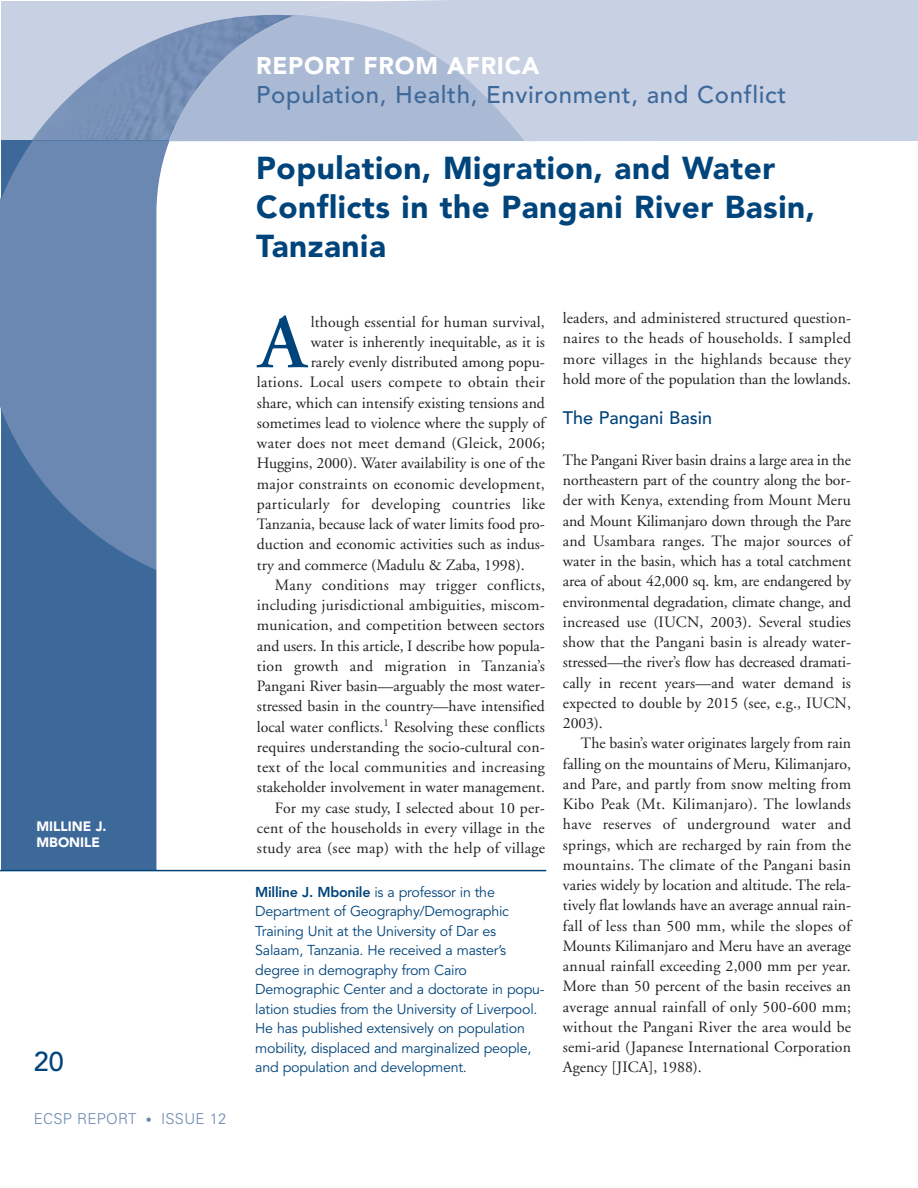
<style>
.page{position:relative;width:918px;height:1188px;background:#fff}
.page>*{position:absolute;margin:0;border:0;box-sizing:border-box;transform-origin:0 0}
.t1{font:600 76.8px "Adobe Garamond";color:#00447c}
.t2{font:900 31.5px/39px "Avenir";letter-spacing:.02em;color:#00447c}
.t3{font:500 27px "Avenir";color:#00447c}
.t4{font:500 24px "Avenir";letter-spacing:.03em;color:#3d699a}
.t5{font:900 24px "Avenir";letter-spacing:.03em;color:#fff}
.t6{font:500 18px "Avenir";color:#00447c}
.t7{font:15.75px/20.2px "Adobe Garamond";letter-spacing:.005em;color:#231f20;text-align:justify}
.t8{font:300 15px "Univers";letter-spacing:.015em;color:#6a88b2}
.t9{font:14.25px/19.5px "Avenir";letter-spacing:-.015em;color:#00447c}
.t10{font:900 13.5px/16.5px "Avenir";color:#fff}
.s1{font-size:12px}
.s2{font-weight:800}
</style>
<div class="page">
<img style="left:1px;top:1px;width:145px;height:139px">
<div style="left:1px;top:140px;width:176px;height:731px;background:#3d699a"></div>
<svg style="left:0;top:140px;width:146px;height:425px;fill:#6a88b2"></svg>
<svg style="left:146px;top:1px;width:401px;height:871px"></svg>
<div style="left:169px;top:0;width:749px;height:141px;background:#c8d0e3"></div>
<svg style="left:170px;top:15px;width:354px;height:126px;background:#aab9d3"></svg>
<hr style="left:0;top:870px;width:546px;height:1px;background:#00447c">
<p class="t10" style="left:37px;top:819px;width:71px">MILLINE J.<br>MBONILE</p>
<h3 class="t3" style="left:34px;top:1051px;width:32px">20</h3>
<p class="t8" style="left:34px;top:1113px;width:194px">ECSP REPORT <span class="s1">•</span> ISSUE 12</p>
<h3 class="t5" style="left:256px;top:56px;width:285px">REPORT FROM AFRICA</h3>
<h3 class="t4" style="left:256px;top:84px;width:532px">Population, Health, Environment, and Conflict</h3>
<h2 class="t2" style="left:256px;top:151px;width:560px">Population, Migration, and Water<br>Conflicts in the Pangani River Basin,<br>Tanzania</h2>
<h1 class="t1" style="left:259px;top:312px;width:50px">A</h1>
<p class="t7" style="left:311px;top:313px;width:236px">lthough essential for human survival,</p>
<p class="t7" style="left:311px;top:333px;width:236px">water is inherently inequitable, as it is</p>
<p class="t7" style="left:311px;top:353px;width:236px">rarely evenly distributed among popu-</p>
<p class="t7" style="left:257px;top:374px;width:290px">lations. Local users compete to obtain their</p>
<p class="t7" style="left:257px;top:394px;width:290px">share, which can intensify existing tensions and</p>
<p class="t7" style="left:257px;top:414px;width:290px">sometimes lead to violence where the supply of</p>
<p class="t7" style="left:257px;top:434px;width:290px">water does not meet demand (Gleick, 2006;</p>
<p class="t7" style="left:257px;top:455px;width:290px">Huggins, 2000). Water availability is one of the</p>
<p class="t7" style="left:257px;top:475px;width:289px">major constraints on economic development,</p>
<p class="t7" style="left:257px;top:495px;width:290px">particularly for developing countries like</p>
<p class="t7" style="left:257px;top:515px;width:290px">Tanzania, because lack of water limits food pro-</p>
<p class="t7" style="left:257px;top:536px;width:290px">duction and economic activities such as indus-</p>
<p class="t7" style="left:257px;top:556px;width:269px">try and commerce (Madulu &amp; Zaba, 1998).</p>
<p class="t7" style="left:275px;top:576px;width:272px">Many conditions may trigger conflicts,</p>
<p class="t7" style="left:257px;top:596px;width:289px">including jurisdictional ambiguities, miscom-</p>
<p class="t7" style="left:257px;top:617px;width:289px">munication, and competition between sectors</p>
<p class="t7" style="left:257px;top:637px;width:290px">and users. In this article, I describe how popula-</p>
<p class="t7" style="left:257px;top:657px;width:290px">tion growth and migration in Tanzania’s</p>
<p class="t7" style="left:257px;top:677px;width:290px">Pangani River basin—arguably the most water-</p>
<p class="t7" style="left:257px;top:698px;width:289px">stressed basin in the country—have intensified</p>
<p class="t7" style="left:257px;top:718px;width:289px">local water conflicts.<sup>1</sup> Resolving these conflicts</p>
<p class="t7" style="left:257px;top:738px;width:289px">requires understanding the socio-cultural con-</p>
<p class="t7" style="left:257px;top:758px;width:290px">text of the local communities and increasing</p>
<p class="t7" style="left:257px;top:779px;width:289px">stakeholder involvement in water management.</p>
<p class="t7" style="left:275px;top:799px;width:271px">For my case study, I selected about 10 per-</p>
<p class="t7" style="left:257px;top:819px;width:289px">cent of the households in every village in the</p>
<p class="t7" style="left:257px;top:839px;width:290px">study area (see map) with the help of village</p>
<p class="t9" style="left:255px;top:883px;width:291px"><span class="s2">Milline J. Mbonile</span> is a professor in the Department of Geography/Demographic Training Unit at the University of Dar es Salaam, Tanzania. He received a master’s degree in demography from Cairo Demographic Center and a doctorate in popu&shy;lation studies from the University of Liverpool.<br>He has published extensively on population mobility, displaced and marginalized people, and population and development.</p>
<p class="t7" style="left:563px;top:310px;width:290px">leaders, and administered structured question&shy;naires to the heads of households. I sampled more villages in the highlands because they hold more of the population than the lowlands.</p>
<p class="t6" style="left:563px;top:411px;width:151px">The Pangani Basin</p>
<p class="t7" style="left:563px;top:451px;width:290px">The Pangani River basin drains a large area in the northeastern part of the country along the bor&shy;der with Kenya, extending from Mount Meru and Mount Kilimanjaro down through the Pare and Usambara ranges. The major sources of water in the basin, which has a total catchment area of about 42,000 sq. km, are endangered by environmental degradation, climate change, and increased use (IUCN, 2003). Several studies show that the Pangani basin is already water&shy;stressed—the river’s flow has decreased dramati&shy;cally in recent years—and water demand is expected to double by 2015 (see, e.g., IUCN, 2003).</p>
<p class="t7" style="left:563px;top:735px;width:290px;text-indent:18px">The basin’s water originates largely from rain falling on the mountains of Meru, Kilimanjaro, and Pare, and partly from snow melting from Kibo Peak (Mt. Kilimanjaro). The lowlands have reserves of underground water and springs, which are recharged by rain from the mountains. The climate of the Pangani basin varies widely by location and altitude. The rela&shy;tively flat lowlands have an average annual rain&shy;fall of less than 500 mm, while the slopes of Mounts Kilimanjaro and Meru have an average annual rainfall exceeding 2,000 mm per year.<br>More than 50 percent of the basin receives an average annual rainfall of only 500-600 mm; without the Pangani River the area would be semi-arid (Japanese International Corporation Agency [JICA], 1988).</p>
</div>
